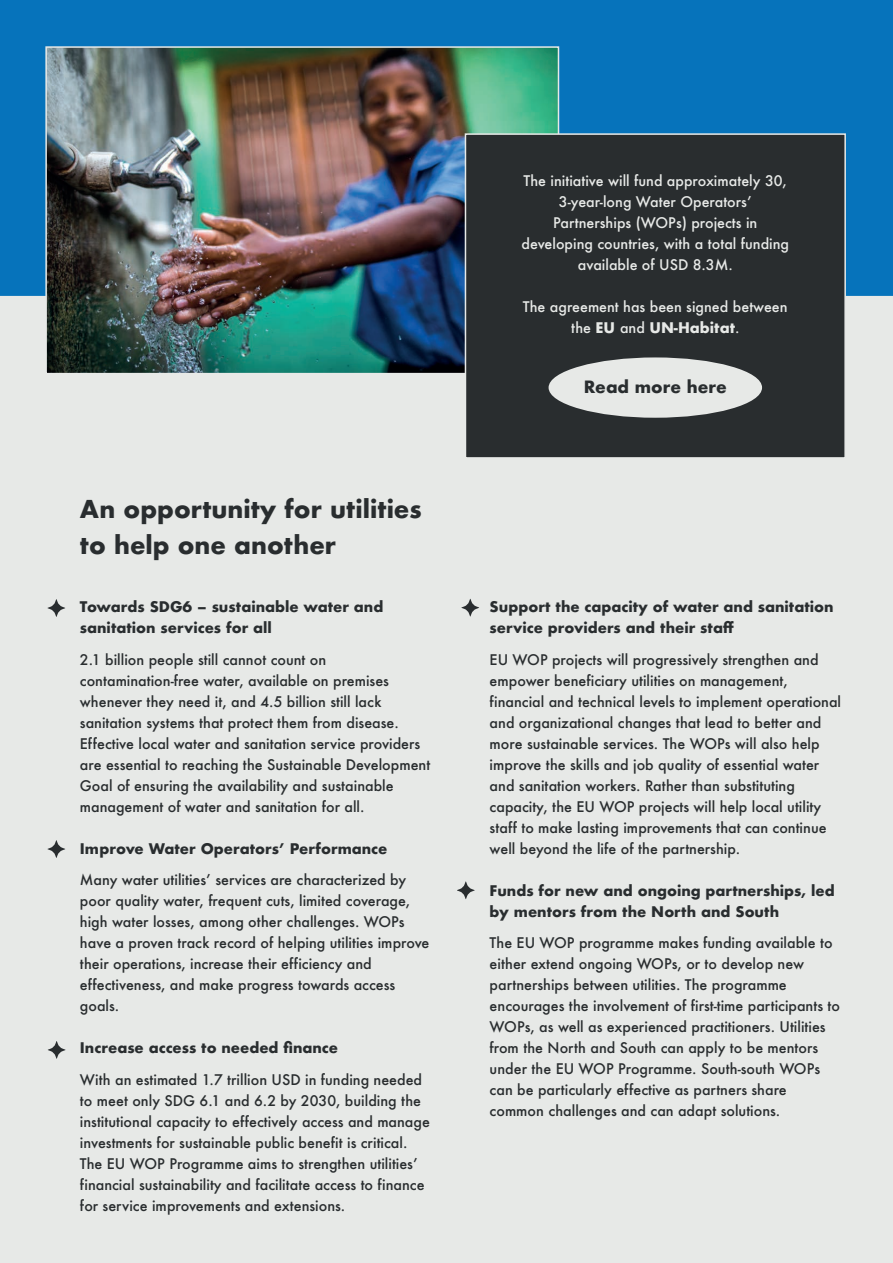
<style>
.page{position:relative;width:893px;height:1263px;background:#e7e9e7}
.page>*{position:absolute;margin:0;border:0;box-sizing:border-box;transform-origin:0 0}
.t1{font:700 24px/36px "Futura";color:#292d2f}
.t2{font:700 16.5px "Futura";color:#292d2f}
.t3{font:500 14.25px/21px "Futura";color:#292d2f}
.t4{font:700 14.25px/21px "Futura";color:#292d2f}
.t5{font:500 14.25px/21px "Futura";color:#e7e9e7;text-align:center}
.s1{font-weight:700}
</style>
<div class="page">
<div style="left:0;top:0;width:893px;height:296px;background:#0673bb"></div>
<img style="left:48px;top:49px;width:508px;height:322px">
<div style="left:45px;top:46px;width:514px;height:328px;border:2px solid #e7e9e7"></div>
<div style="left:465px;top:133px;width:381px;height:326px;background:#292d2f;border:2px solid #e7e9e7"></div>
<div style="left:549px;top:357px;width:213px;height:61px;background:#e7e9e7;border-radius:50%"></div>
<svg style="left:48px;top:599px;width:17px;height:18px"></svg>
<svg style="left:48px;top:840px;width:17px;height:18px"></svg>
<svg style="left:48px;top:1041px;width:17px;height:18px"></svg>
<svg style="left:461px;top:599px;width:18px;height:17px"></svg>
<svg style="left:457px;top:881px;width:18px;height:18px"></svg>
<h1 class="t1" style="left:80px;top:491px;width:343px">An opportunity for utilities to help one another</h1>
<p class="t4" style="left:80px;top:596px;width:305px">Towards SDG6 – sustainable water and sanitation services for all</p>
<p class="t3" style="left:80px;top:649px;width:352px">2.1 billion people still cannot count on contamination-free water, available on premises whenever they need it, and 4.5 billion still lack sanitation systems that protect them from disease.<br>Effective local water and sanitation service providers are essential to reaching the Sustainable Development Goal of ensuring the availability and sustainable management of water and sanitation for all.</p>
<p class="t4" style="left:80px;top:838px;width:309px">Improve Water Operators’ Performance</p>
<p class="t3" style="left:80px;top:869px;width:351px">Many water utilitiesʼ services are characterized by poor quality water, frequent cuts, limited coverage, high water losses, among other challenges. WOPs have a proven track record of helping utilities improve their operations, increase their efficiency and effectiveness, and make progress towards access goals.</p>
<p class="t4" style="left:80px;top:1037px;width:260px">Increase access to needed finance</p>
<p class="t3" style="left:80px;top:1069px;width:351px">With an estimated 1.7 trillion USD in funding needed to meet only SDG 6.1 and 6.2 by 2030, building the institutional capacity to effectively access and manage investments for sustainable public benefit is critical.<br>The EU WOP Programme aims to strengthen utilitiesʼ financial sustainability and facilitate access to finance for service improvements and extensions.</p>
<p class="t5" style="left:521px;top:170px;width:269px">The initiative will fund approximately 30, 3-year-long Water Operatorsʼ Partnerships (WOPs) projects in developing countries, with a total funding available of USD 8.3M.</p>
<p class="t5" style="left:523px;top:296px;width:266px">The agreement has been signed between the <span class="s1">EU</span> and <span class="s1">UN-Habitat</span>.</p>
<p class="t2" style="left:584px;top:375px;width:145px">Read more here</p>
<p class="t4" style="left:490px;top:596px;width:346px">Support the capacity of water and sanitation service providers and their staff</p>
<p class="t3" style="left:490px;top:649px;width:353px">EU WOP projects will progressively strengthen and empower beneficiary utilities on management, financial and technical levels to implement operational and organizational changes that lead to better and more sustainable services. The WOPs will also help improve the skills and job quality of essential water and sanitation workers. Rather than substituting capacity, the EU WOP projects will help local utility staff to make lasting improvements that can continue well beyond the life of the partnership.</p>
<p class="t4" style="left:490px;top:880px;width:347px">Funds for new and ongoing partnerships, led by mentors from the North and South</p>
<p class="t3" style="left:490px;top:932px;width:352px">The EU WOP programme makes funding available to either extend ongoing WOPs, or to develop new partnerships between utilities. The programme encourages the involvement of first-time participants to WOPs, as well as experienced practitioners. Utilities from the North and South can apply to be mentors under the EU WOP Programme. South-south WOPs can be particularly effective as partners share common challenges and can adapt solutions.</p>
</div>
